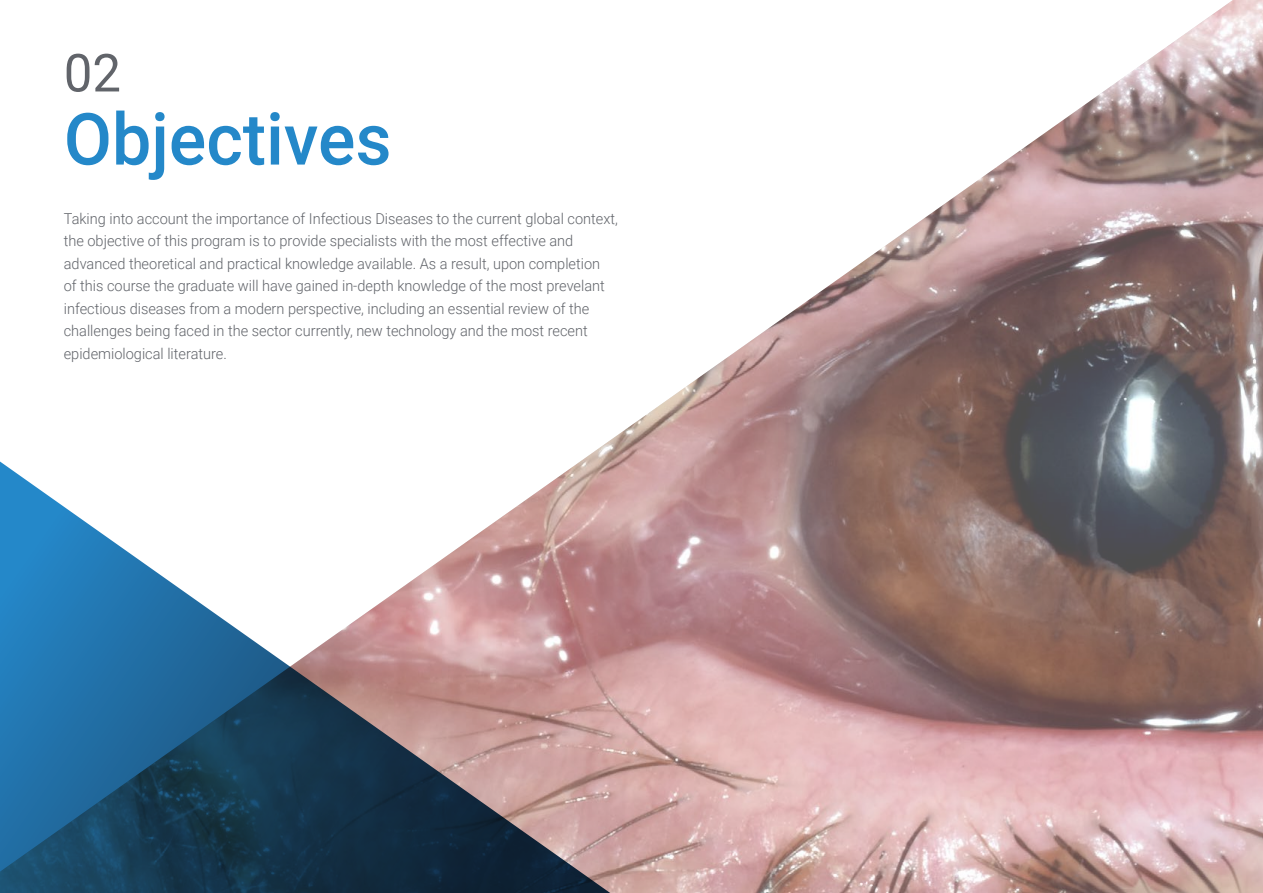
<style>
.page{position:relative;width:1263px;height:893px;background:#fff}
.page>*{position:absolute;margin:0;border:0;box-sizing:border-box;transform-origin:0 0}
.t1{font:500 72px "Roboto";color:#2488c9}
.t2{font:52.5px "Roboto";color:#61646a}
.t3{font:300 15px/22.5px "Roboto";color:#61646a}
</style>
<div class="page">
<img style="left:602px;top:0;width:661px;height:893px">
<svg style="left:0;top:446px;width:640px;height:447px"></svg>
<h2 class="t2" style="left:64px;top:36px;width:59px">02</h2>
<h1 class="t1" style="left:64px;top:89px;width:329px">Objectives</h1>
<p class="t3" style="left:64px;top:207px;width:556px">Taking into account the importance of Infectious Diseases to the current global context, the objective of this program is to provide specialists with the most effective and advanced theoretical and practical knowledge available. As a result, upon completion<br>of this course the graduate will have gained in-depth knowledge of the most prevelant infectious diseases from a modern perspective, including an essential review of the challenges being faced in the sector currently, new technology and the most recent epidemiological literature.</p>
</div>
